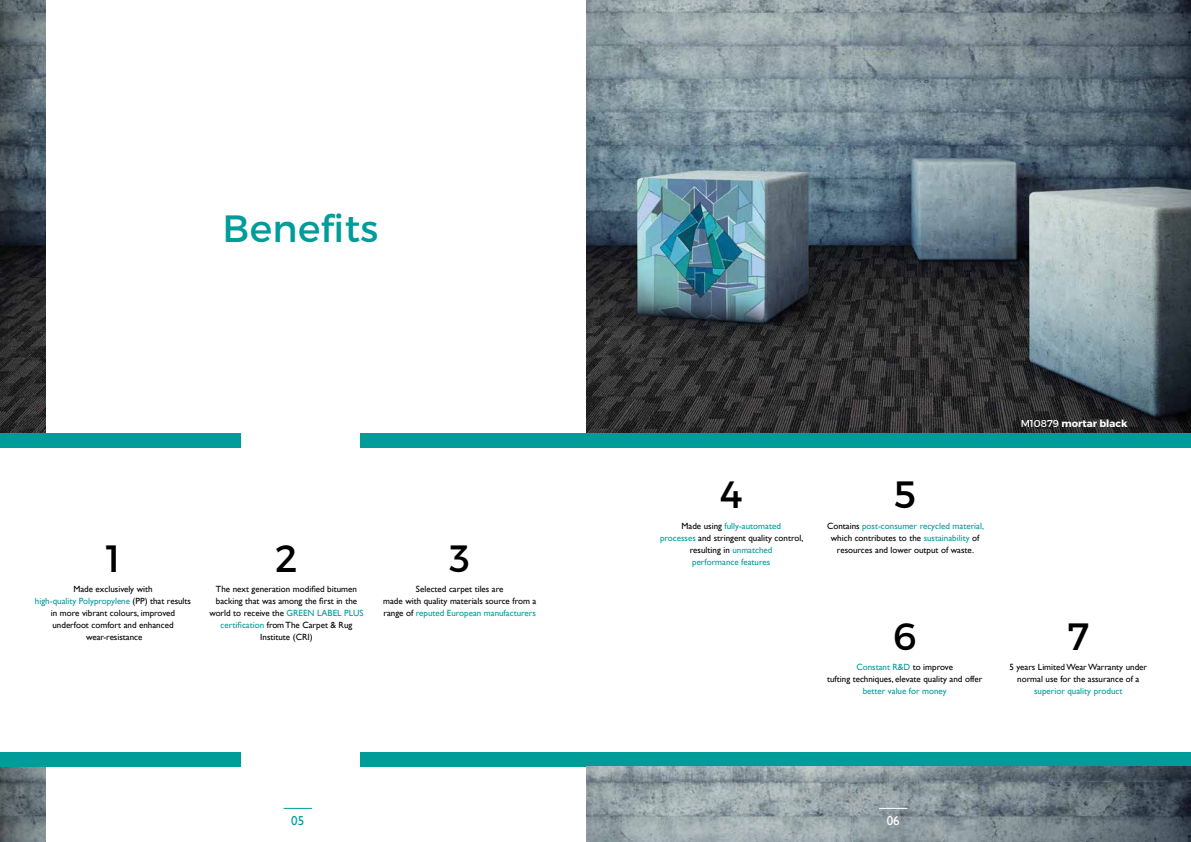
<style>
.page{position:relative;width:1191px;height:842px;background:#fff}
.page>*{position:absolute;margin:0;border:0;box-sizing:border-box;transform-origin:0 0}
.t1{font:38px "Montserrat";letter-spacing:.01em;color:#009c99}
.t2{font:38px "Montserrat";color:#000}
.t3{font:13px "Gill Sans";color:#009c99}
.t4{font:13px "Gill Sans";color:#fff}
.t5{font:700 10px "Montserrat";color:#fff}
.t6{font:9px/12px "Gill Sans";color:#000;text-align:center}
.t7{font:9px/12px "Gill Sans";color:#009c99;text-align:center}
.s1{color:#009c99}
.s2{color:#000}
.s3{font-weight:400}
</style>
<div class="page">
<svg style="left:283px;top:808px;width:29px;height:1px"></svg>
<img style="left:0;top:0;width:45px;height:434px">
<img style="left:0;top:767px;width:45px;height:75px">
<div style="left:0;top:434px;width:241px;height:14px;background:#009c99"></div>
<div style="left:0;top:753px;width:241px;height:14px;background:#009c99"></div>
<div style="left:360px;top:434px;width:244px;height:14px;background:#009c99"></div>
<div style="left:360px;top:753px;width:244px;height:14px;background:#009c99"></div>
<img style="left:587px;top:0;width:604px;height:434px">
<div style="left:587px;top:434px;width:604px;height:14px;background:#009c99"></div>
<div style="left:587px;top:753px;width:604px;height:14px;background:#009c99"></div>
<img style="left:587px;top:767px;width:604px;height:75px">
<svg style="left:879px;top:808px;width:28px;height:1px"></svg>
<h1 class="t1" style="left:222px;top:206px;width:157px">Benefits</h1>
<h1 class="t2" style="left:106px;top:535px;width:16px">1</h1>
<p class="t6" style="left:35px;top:583px;width:158px">Made exclusively with<br><span class="s1">high-quality Polypropylene</span> (PP) that results in more vibrant colours, improved underfoot comfort and enhanced wear-resistance</p>
<h1 class="t2" style="left:275px;top:535px;width:24px">2</h1>
<p class="t6" style="left:209px;top:583px;width:156px">The next generation modified bitumen backing that was among the first in the world to receive the <span class="s1">GREEN LABEL PLUS certification</span> from The Carpet &amp; Rug<br>Institute (CRI)</p>
<h1 class="t2" style="left:449px;top:535px;width:22px">3</h1>
<p class="t6" style="left:383px;top:583px;width:155px">Selected carpet tiles are<br>made with quality materials source from a range of <span class="s1">reputed European manufacturers</span></p>
<h2 class="t3" style="left:291px;top:813px;width:14px">05</h2>
<h1 class="t2" style="left:720px;top:471px;width:24px">4</h1>
<p class="t7" style="left:660px;top:520px;width:145px"><span class="s2">Made using</span> fully-automated<br>processes <span class="s2">and stringent quality control, resulting in</span> unmatched<br>performance features</p>
<h1 class="t2" style="left:894px;top:471px;width:23px">5</h1>
<p class="t6" style="left:827px;top:520px;width:158px">Contains <span class="s1">post-consumer recycled material, </span>which contributes to the <span class="s1">sustainability</span> of resources and lower output of waste.</p>
<h1 class="t2" style="left:893px;top:613px;width:25px">6</h1>
<p class="t6" style="left:827px;top:661px;width:157px"><span class="s1">Constant R&amp;D</span> to improve<br>tufting techniques, elevate quality and offer</p>
<p class="t7" style="left:862px;top:685px;width:85px">better value for money</p>
<p class="t5" style="left:1020px;top:417px;width:108px"><span class="s3">M10879</span> mortar black</p>
<h1 class="t2" style="left:1067px;top:613px;width:23px">7</h1>
<p class="t6" style="left:1009px;top:661px;width:139px">5 years Limited Wear Warranty under normal use for the assurance of a</p>
<p class="t7" style="left:1034px;top:685px;width:90px">superior quality product</p>
<h2 class="t4" style="left:886px;top:813px;width:14px">06</h2>
</div>
